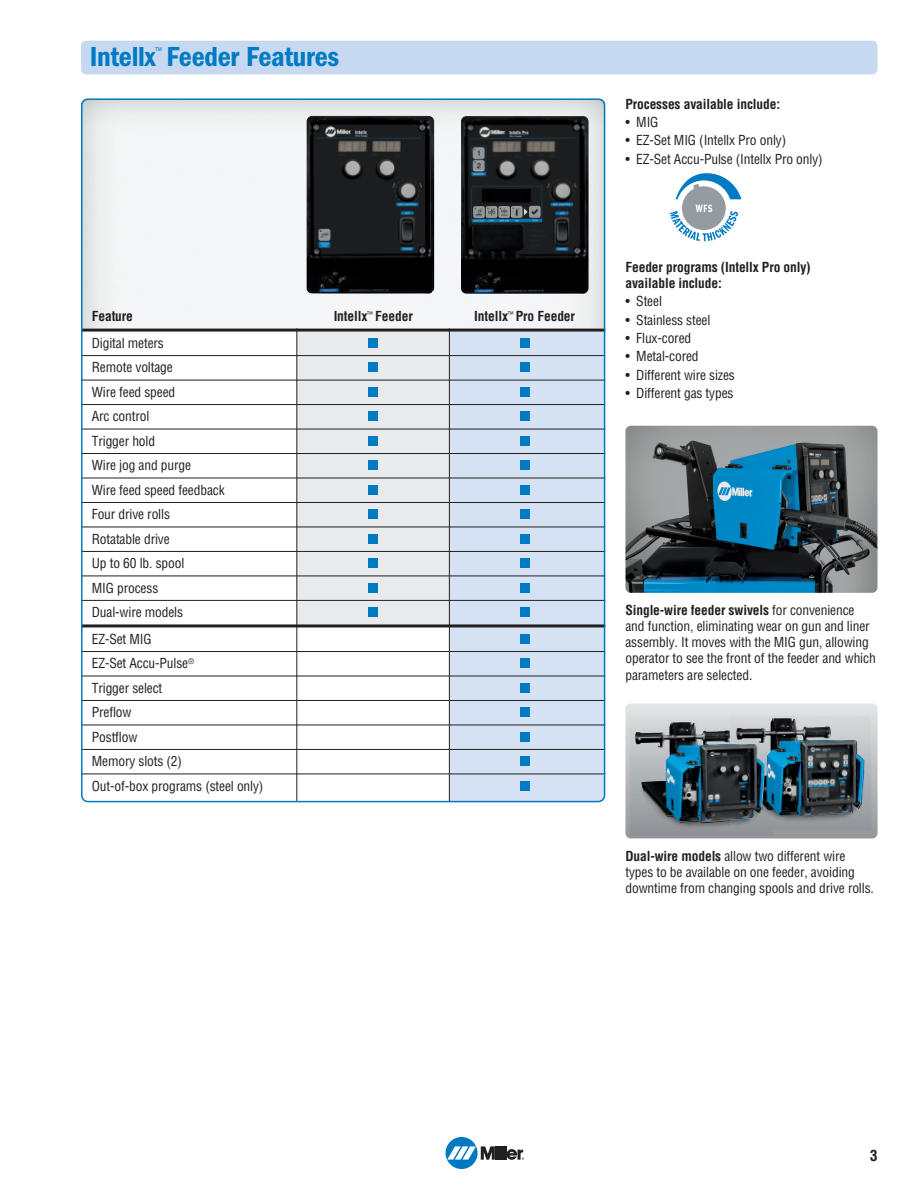
<style>
.page{position:relative;width:918px;height:1188px;background:#fff}
.page>*{position:absolute;margin:0;border:0;box-sizing:border-box;transform-origin:0 0}
.t1{font:28.5px "ITC Franklin Gothic Std Dm Cd";letter-spacing:-.01em;color:#007bc3}
.t2{font:700 condensed 15px "Helvetica";color:#231f20}
.t3{font:condensed 13.5px/24.5px "Helvetica";letter-spacing:-.01em;color:#231f20}
.t4{font:700 condensed 13.5px/16.2px "Helvetica";letter-spacing:-.01em;color:#231f20}
.t5{font:condensed 9px "Helvetica";color:#007bc3}
.s1{font-weight:700}
</style>
<div class="page">
<svg style="left:625px;top:703px;width:253px;height:135px"></svg>
<div style="left:446px;top:1137px;width:32px;height:32px;background:#0079c2;border-radius:50%"></div>
<hr style="left:499px;top:1146px;width:3px;height:14px;background:#231f20">
<hr style="left:503px;top:1146px;width:3px;height:14px;background:#231f20">
<svg style="left:447px;top:1146px;width:52px;height:14px"></svg>
<svg style="left:506px;top:1149px;width:18px;height:11px"></svg>
<div style="left:81px;top:41px;width:797px;height:33px;background:#c6d9f0;border-radius:5px"></div>
<svg style="left:81px;top:99px;width:524px;height:703px"></svg>
<img style="left:626px;top:426px;width:252px;height:167px;border-radius:5px">
<svg style="left:670px;top:173px;width:71px;height:68px"></svg>
<img style="left:730px;top:716px;width:142px;height:115px">
<img style="left:630px;top:719px;width:144px;height:117px">
<img style="left:730px;top:719px;width:43px;height:112px">
<img style="left:737px;top:719px;width:126px;height:98px">
<img style="left:635px;top:723px;width:130px;height:99px">
<h1 class="t1" style="left:90px;top:47px;width:251px">Intellx Feeder Features</h1>
<p class="t5" style="left:155px;top:48px;width:8px">™</p>
<p class="t4" style="left:92px;top:309px;width:43px">Feature</p>
<p class="t4" style="left:334px;top:309px;width:81px">Intellx<sup>™</sup> Feeder</p>
<p class="t4" style="left:474px;top:309px;width:102px">Intellx<sup>™</sup> Pro Feeder</p>
<p class="t3" style="left:92px;top:332px;width:134px">Digital meters<br>Remote voltage<br>Wire feed speed<br>Arc control<br>Trigger hold<br>Wire jog and purge<br>Wire feed speed feedback<br>Four drive rolls<br>Rotatable drive<br>Up to 60 lb. spool<br>MIG process<br>Dual-wire models</p>
<p class="t3" style="left:92px;top:628px;width:173px">EZ-Set MIG<br>EZ-Set Accu-Pulse<sup>®<br></sup>Trigger select<br>Preflow<br>Postflow<br>Memory slots (2)<br>Out-of-box programs (steel only)</p>
<p class="t4" style="left:626px;top:97px;width:156px">Processes available include:</p>
<p class="t3" style="left:626px;top:111px;width:35px">• MIG</p>
<p class="t3" style="left:626px;top:129px;width:162px">• EZ-Set MIG (Intellx Pro only)</p>
<p class="t3" style="left:626px;top:148px;width:199px">• EZ-Set Accu-Pulse (Intellx Pro only)</p>
<p class="t4" style="left:626px;top:260px;width:187px">Feeder programs (Intellx Pro only) available include:</p>
<p class="t3" style="left:626px;top:290px;width:38px">• Steel</p>
<p class="t3" style="left:626px;top:309px;width:86px">• Stainless steel</p>
<p class="t3" style="left:626px;top:327px;width:67px">• Flux-cored</p>
<p class="t3" style="left:626px;top:345px;width:75px">• Metal-cored</p>
<p class="t3" style="left:626px;top:364px;width:111px">• Different wire sizes</p>
<p class="t3" style="left:626px;top:382px;width:110px">• Different gas types</p>
<p class="t3" style="left:625px;top:603px;width:252px;line-height:16.2px"><span class="s1">Single-wire feeder swivels</span> for convenience and function, eliminating wear on gun and liner assembly. It moves with the MIG gun, allowing operator to see the front of the feeder and which parameters are selected.</p>
<p class="t3" style="left:625px;top:849px;width:250px;line-height:16.2px"><span class="s1">Dual-wire models</span> allow two different wire types to be available on one feeder, avoiding downtime from changing spools and drive rolls.</p>
<p class="t2" style="left:870px;top:1150px;width:9px">3</p>
</div>
